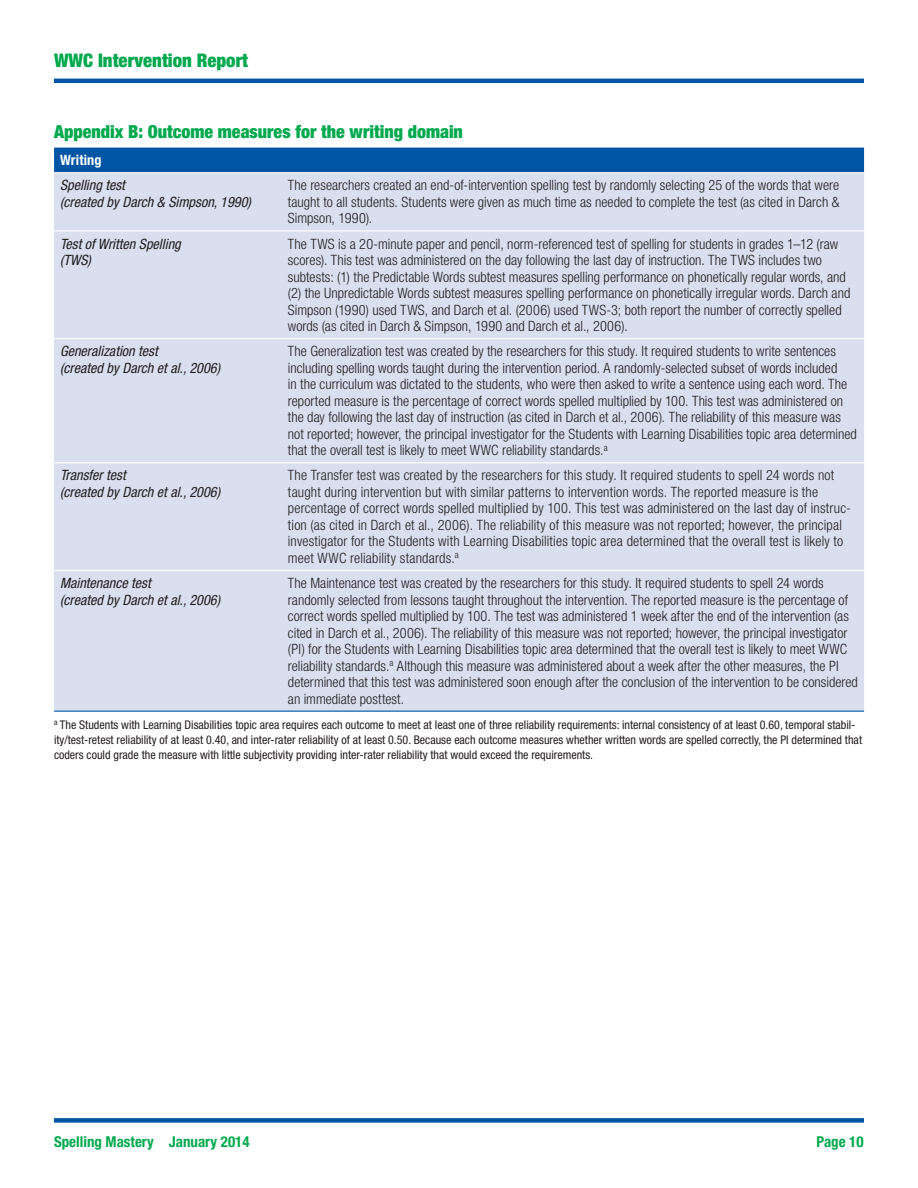
<style>
.page{position:relative;width:918px;height:1188px;background:#fff}
.page>*{position:absolute;margin:0;border:0;box-sizing:border-box;transform-origin:0 0}
.t1{font:900 condensed 18.75px "Helvetica Neue LT Std";color:#00a94e}
.Appendix_table_tit{font:900 condensed 18px "Helvetica Neue LT Std";color:#00a94e}
.t2{font:700 condensed 15px "Helvetica Neue LT Std";color:#00a94e}
.Table_body_text{font:300 condensed 14.25px/16.5px "Helvetica Neue LT Std";letter-spacing:.005em;color:#231f20}
.Table_row_head-ita{font:italic condensed 14.25px/16.5px "Helvetica Neue LT Std";color:#231f20}
.Table_sub_head_whi{font:700 condensed 14.25px "Helvetica Neue LT Std";letter-spacing:.005em;color:#fff}
.t3{font:condensed 12px/15px "Helvetica Neue LT Std";color:#231f20}
</style>
<div class="page">
<div style="left:54px;top:1118px;width:810px;height:5px;background:#0155a5"></div>
<hr style="left:54px;top:79px;width:810px;height:4px;background:#0155a5">
<div style="left:54px;top:148px;width:810px;height:24px;background:#0155a5"></div>
<div style="left:54px;top:173px;width:810px;height:538px;background:#d9dfef"></div>
<hr style="left:54px;top:230px;width:228px;height:2px;background:#fff">
<hr style="left:282px;top:230px;width:582px;height:2px;background:#fff">
<hr style="left:54px;top:338px;width:228px;height:1px;background:#fff">
<hr style="left:282px;top:338px;width:582px;height:1px;background:#fff">
<hr style="left:282px;top:462px;width:582px;height:1px;background:#fff">
<hr style="left:54px;top:462px;width:228px;height:1px;background:#fff">
<hr style="left:282px;top:570px;width:582px;height:1px;background:#fff">
<hr style="left:54px;top:711px;width:228px;height:1px;background:#0155a5">
<hr style="left:282px;top:711px;width:582px;height:1px;background:#0155a5">
<hr style="left:54px;top:570px;width:228px;height:1px;background:#fff">
<h1 class="t1" style="left:54px;top:49px;width:196px">WWC Intervention Report</h1>
<p class="Appendix_table_tit" style="left:54px;top:121px;width:410px">Appendix B: Outcome measures for the writing domain</p>
<p class="Table_sub_head_whi" style="left:60px;top:152px;width:43px">Writing</p>
<p class="Table_row_head-ita" style="left:60px;top:178px;width:193px">Spelling test<br>(created by Darch &amp; Simpson, 1990)</p>
<p class="Table_body_text" style="left:288px;top:177px;width:553px;text-align:justify">The researchers created an end-of-intervention spelling test by randomly selecting 25 of the words that were taught to all students. Students were given as much time as needed to complete the test (as cited in Darch &amp; Simpson, 1990).</p>
<p class="Table_row_head-ita" style="left:60px;top:236px;width:122px">Test of Written Spelling (TWS)</p>
<p class="Table_body_text" style="left:288px;top:235px;width:564px">The TWS is a 20-minute paper and pencil, norm-referenced test of spelling for students in grades 1–12 (raw scores). This test was administered on the day following the last day of instruction. The TWS includes two subtests: (1) the Predictable Words subtest measures spelling performance on phonetically regular words, and (2) the Unpredictable Words subtest measures spelling performance on phonetically irregular words. Darch and Simpson (1990) used TWS, and Darch et al. (2006) used TWS-3; both report the number of correctly spelled words (as cited in Darch &amp; Simpson, 1990 and Darch et al., 2006).</p>
<p class="Table_row_head-ita" style="left:60px;top:343px;width:162px">Generalization test<br>(created by Darch et al., 2006)</p>
<p class="Table_body_text" style="left:288px;top:343px;width:571px">The Generalization test was created by the researchers for this study. It required students to write sentences including spelling words taught during the intervention period. A randomly-selected subset of words included<br>in the curriculum was dictated to the students, who were then asked to write a sentence using each word. The reported measure is the percentage of correct words spelled multiplied by 100. This test was administered on the day following the last day of instruction (as cited in Darch et al., 2006). The reliability of this measure was not reported; however, the principal investigator for the Students with Learning Disabilities topic area determined that the overall test is likely to meet WWC reliability standards.<sup>a</sup></p>
<p class="Table_row_head-ita" style="left:60px;top:468px;width:162px">Transfer test<br>(created by Darch et al., 2006)</p>
<p class="Table_body_text" style="left:288px;top:467px;width:565px">The Transfer test was created by the researchers for this study. It required students to spell 24 words not taught during intervention but with similar patterns to intervention words. The reported measure is the percentage of correct words spelled multiplied by 100. This test was administered on the last day of instruc&shy;tion (as cited in Darch et al., 2006). The reliability of this measure was not reported; however, the principal investigator for the Students with Learning Disabilities topic area determined that the overall test is likely to meet WWC reliability standards.<sup>a</sup></p>
<p class="Table_row_head-ita" style="left:60px;top:575px;width:162px">Maintenance test<br>(created by Darch et al., 2006)</p>
<p class="Table_body_text" style="left:288px;top:575px;width:572px">The Maintenance test was created by the researchers for this study. It required students to spell 24 words randomly selected from lessons taught throughout the intervention. The reported measure is the percentage of correct words spelled multiplied by 100. The test was administered 1 week after the end of the intervention (as cited in Darch et al., 2006). The reliability of this measure was not reported; however, the principal investigator (PI) for the Students with Learning Disabilities topic area determined that the overall test is likely to meet WWC reliability standards.<sup>a</sup> Although this measure was administered about a week after the other measures, the PI determined that this test was administered soon enough after the conclusion of the intervention to be considered an immediate posttest.</p>
<p class="t3" style="left:54px;top:717px;width:810px"><sup>a</sup> The Students with Learning Disabilities topic area requires each outcome to meet at least one of three reliability requirements: internal consistency of at least 0.60, temporal stabil&shy;ity/test-retest reliability of at least 0.40, and inter-rater reliability of at least 0.50. Because each outcome measures whether written words are spelled correctly, the PI determined that coders could grade the measure with little subjectivity providing inter-rater reliability that would exceed the requirements.</p>
<p class="t2" style="left:54px;top:1132px;width:197px">Spelling Mastery January 2014</p>
<p class="t2" style="left:817px;top:1132px;width:49px">Page 10</p>
</div>
